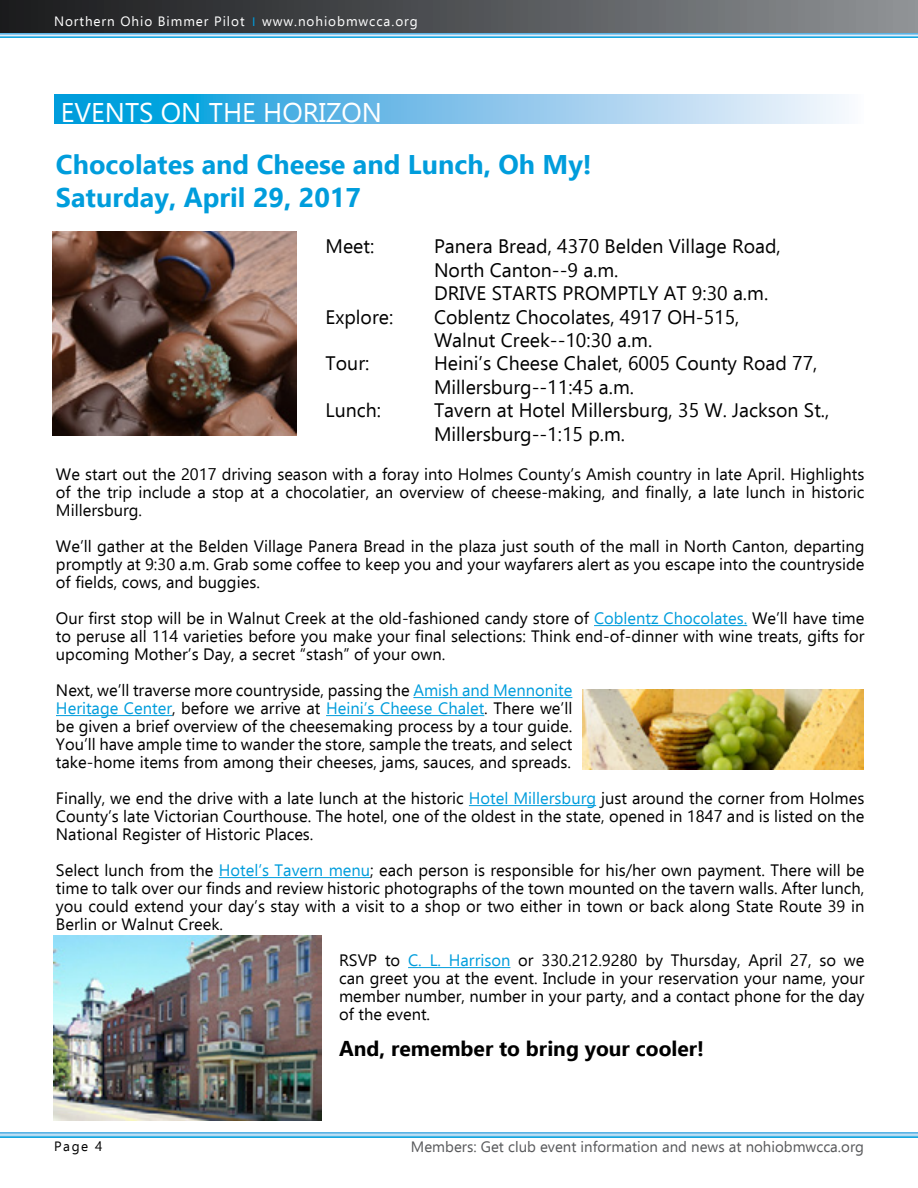
<style>
.page{position:relative;width:918px;height:1188px;background:#fff}
.page>*{position:absolute;margin:0;border:0;box-sizing:border-box;transform-origin:0 0}
.t1{font:700 27px/32.4px "Ebrima";color:#009ddc}
.t2{font:27px "Ebrima";color:#fff}
.t3{font:700 21px "Ebrima";color:#000}
.t4{font:19.5px/23.4px "Ebrima";color:#000}
.t5{font:16.5px/18px "Ebrima";color:#000;text-align:justify}
.t6{font:15px "Ebrima";color:#58595b}
.t7{font:13.5px "Ebrima";letter-spacing:.07em;color:#fff}
.t8{font:13.5px "Ebrima";color:#000}
.s1{font-family:"Arial";font-size:12px;color:#009ddc}
.s2{color:#009ddc}
</style>
<div class="page">
<img style="left:0;top:35px;width:918px;height:3px">
<img style="left:0;top:1133px;width:918px;height:4px">
<div style="left:0;top:0;width:918px;height:35px;background:linear-gradient(to right,#171719,#8d9194)"></div>
<hr style="left:594px;top:625px;width:153px;height:1px;background:#009ddc">
<hr style="left:413px;top:697px;width:159px;height:1px;background:#009ddc">
<hr style="left:56px;top:715px;width:116px;height:1px;background:#009ddc">
<hr style="left:326px;top:715px;width:158px;height:1px;background:#009ddc">
<hr style="left:469px;top:805px;width:127px;height:1px;background:#009ddc">
<hr style="left:219px;top:877px;width:151px;height:1px;background:#009ddc">
<hr style="left:408px;top:967px;width:102px;height:1px;background:#009ddc">
<svg style="left:54px;top:94px;width:791px;height:4px;background:#76c2ea"></svg>
<svg style="left:54px;top:98px;width:791px;height:26px;background:#76c2ea"></svg>
<img style="left:53px;top:231px;width:244px;height:205px">
<img style="left:582px;top:689px;width:282px;height:81px">
<img style="left:54px;top:935px;width:268px;height:186px">
<p class="t7" style="left:54px;top:12px;width:365px">Northern Ohio Bimmer Pilot <span class="s1">I</span> www.nohiobmwcca.org</p>
<h1 class="t2" style="left:61px;top:94px;width:323px">EVENTS ON THE HORIZON</h1>
<h1 class="t1" style="left:56px;top:147px;width:537px">Chocolates and Cheese and Lunch, Oh My!<br>Saturday, April 29, 2017</h1>
<p class="t4" style="left:326px;top:234px;width:50px">Meet:</p>
<p class="t4" style="left:434px;top:234px;width:348px">Panera Bread, 4370 Belden Village Road,<br>North Canton--9 a.m.<br>DRIVE STARTS PROMPTLY AT 9:30 a.m.</p>
<p class="t4" style="left:326px;top:305px;width:69px">Explore:</p>
<p class="t4" style="left:434px;top:305px;width:307px">Coblentz Chocolates, 4917 OH-515,<br>Walnut Creek--10:30 a.m.</p>
<p class="t4" style="left:326px;top:351px;width:45px">Tour:</p>
<p class="t4" style="left:434px;top:351px;width:385px">Heini’s Cheese Chalet, 6005 County Road 77,<br>Millersburg--11:45 a.m.</p>
<p class="t4" style="left:326px;top:398px;width:57px">Lunch:</p>
<p class="t4" style="left:434px;top:398px;width:397px">Tavern at Hotel Millersburg, 35 W. Jackson St.,<br>Millersburg--1:15 p.m.</p>
<p class="t5" style="left:56px;top:465px;width:810px">We start out the 2017 driving season with a foray into Holmes County’s Amish country in late April. Highlights of the trip include a stop at a chocolatier, an overview of cheese-making, and finally, a late lunch in historic Millersburg.</p>
<p class="t5" style="left:56px;top:537px;width:810px">We’ll gather at the Belden Village Panera Bread in the plaza just south of the mall in North Canton, departing promptly at 9:30 a.m. Grab some coffee to keep you and your wayfarers alert as you escape into the countryside of fields, cows, and buggies.</p>
<p class="t5" style="left:56px;top:609px;width:810px">Our first stop will be in Walnut Creek at the old-fashioned candy store of <span class="s2">Coblentz Chocolates.</span> We’ll have time to peruse all 114 varieties before you make your final selections: Think end-of-dinner with wine treats, gifts for upcoming Mother’s Day, a secret “stash” of your own.</p>
<p class="t5" style="left:56px;top:681px;width:518px">Next, we’ll traverse more countryside, passing the <span class="s2">Amish and Mennonite Heritage Center</span>, before we arrive at <span class="s2">Heini’s Cheese Chalet</span>. There we’ll be given a brief overview of the cheesemaking process by a tour guide.<br>You’ll have ample time to wander the store, sample the treats, and select take-home items from among their cheeses, jams, sauces, and spreads.</p>
<p class="t5" style="left:56px;top:789px;width:810px">Finally, we end the drive with a late lunch at the historic <span class="s2">Hotel Millersburg</span> just around the corner from Holmes County’s late Victorian Courthouse. The hotel, one of the oldest in the state, opened in 1847 and is listed on the National Register of Historic Places.</p>
<p class="t5" style="left:56px;top:861px;width:810px">Select lunch from the <span class="s2">Hotel’s Tavern menu</span>; each person is responsible for his/her own payment. There will be time to talk over our finds and review historic photographs of the town mounted on the tavern walls. After lunch, you could extend your day’s stay with a visit to a shop or two either in town or back along State Route 39 in Berlin or Walnut Creek.</p>
<p class="t5" style="left:339px;top:951px;width:527px">RSVP to <span class="s2">C. L. Harrison</span> or 330.212.9280 by Thursday, April 27, so we can greet you at the event. Include in your reservation your name, your member number, number in your party, and a contact phone for the day of the event.</p>
<p class="t3" style="left:339px;top:1033px;width:366px">And, remember to bring your cooler!</p>
<p class="t8" style="left:54px;top:1136px;width:50px">Page 4</p>
<p class="t6" style="left:411px;top:1136px;width:455px">Members: Get club event information and news at nohiobmwcca.org</p>
</div>
